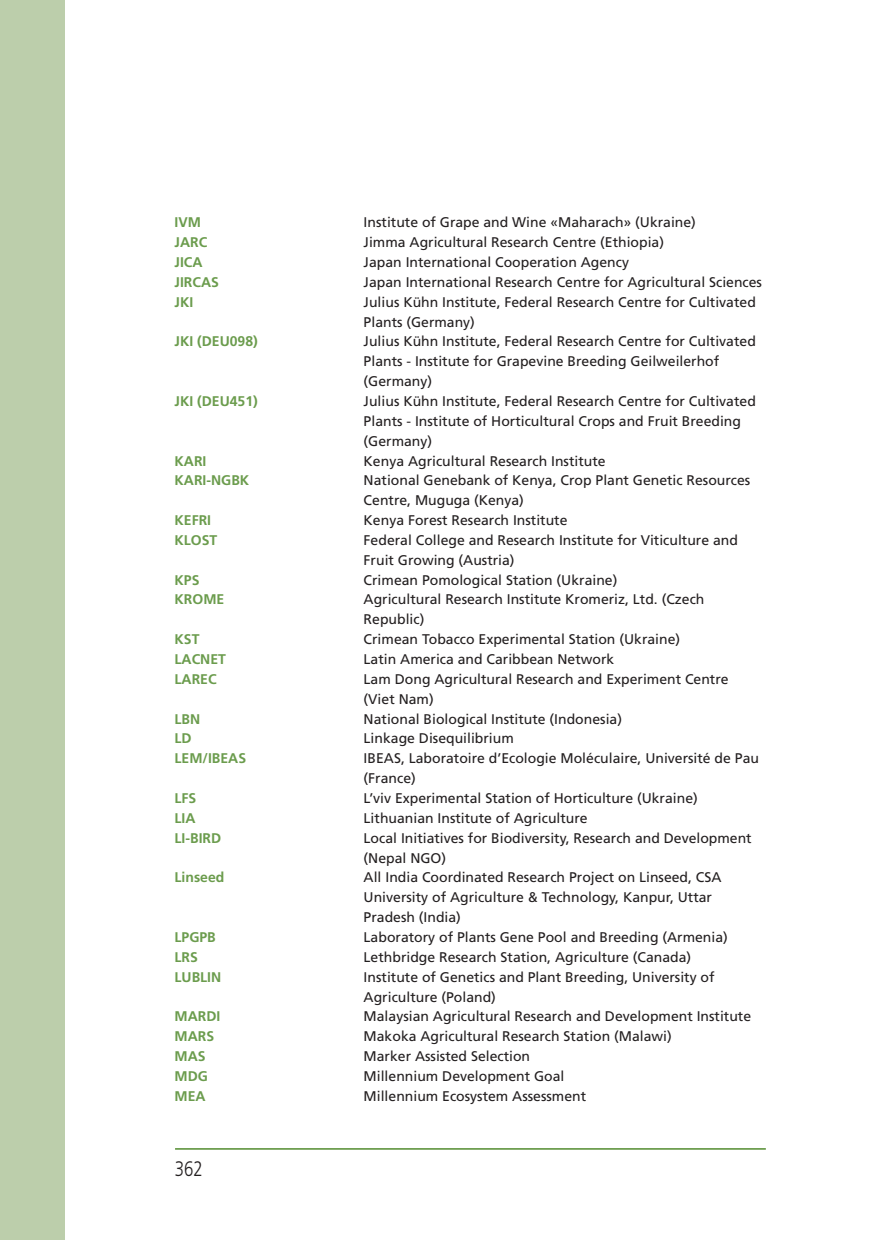
<style>
.page{position:relative;width:870px;height:1241px;background:#fff}
.page>*{position:absolute;margin:0;border:0;box-sizing:border-box;transform-origin:0 0}
.t1{font:300 21px "Frutiger LT Std";color:#231f20;scale:.8 1}
.t2{font:14px/19.8px "Frutiger LT Std";color:#231f20}
.t3{font:700 14px "Frutiger LT Std";color:#6b9c4d}
</style>
<div class="page">
<div style="left:1px;top:0;width:64px;height:1239px;background:#bcceab"></div>
<hr style="left:175px;top:1148px;width:591px;height:1px;background:#6b9c4d">
<p class="t3" style="left:175px;top:216px;width:28px">IVM</p>
<p class="t2" style="left:364px;top:213px;width:334px">Institute of Grape and Wine «Maharach» (Ukraine)</p>
<p class="t3" style="left:175px;top:236px;width:34px">JARC</p>
<p class="t2" style="left:364px;top:233px;width:302px">Jimma Agricultural Research Centre (Ethiopia)</p>
<p class="t3" style="left:175px;top:256px;width:29px">JICA</p>
<p class="t2" style="left:364px;top:253px;width:267px">Japan International Cooperation Agency</p>
<p class="t3" style="left:175px;top:276px;width:46px">JIRCAS</p>
<p class="t2" style="left:364px;top:273px;width:400px">Japan International Research Centre for Agricultural Sciences</p>
<p class="t3" style="left:175px;top:296px;width:20px">JKI</p>
<p class="t2" style="left:364px;top:292px;width:394px">Julius Kühn Institute, Federal Research Centre for Cultivated<br>Plants (Germany)</p>
<p class="t3" style="left:175px;top:335px;width:85px">JKI (DEU098)</p>
<p class="t2" style="left:364px;top:332px;width:394px">Julius Kühn Institute, Federal Research Centre for Cultivated<br>Plants - Institute for Grapevine Breeding Geilweilerhof (Germany)</p>
<p class="t3" style="left:175px;top:395px;width:85px">JKI (DEU451)</p>
<p class="t2" style="left:364px;top:392px;width:394px">Julius Kühn Institute, Federal Research Centre for Cultivated<br>Plants - Institute of Horticultural Crops and Fruit Breeding (Germany)</p>
<p class="t3" style="left:175px;top:454px;width:33px">KARI</p>
<p class="t2" style="left:364px;top:451px;width:243px">Kenya Agricultural Research Institute</p>
<p class="t3" style="left:175px;top:474px;width:76px">KARI-NGBK</p>
<p class="t2" style="left:364px;top:471px;width:388px">National Genebank of Kenya, Crop Plant Genetic Resources<br>Centre, Muguga (Kenya)</p>
<p class="t3" style="left:175px;top:514px;width:38px">KEFRI</p>
<p class="t2" style="left:364px;top:511px;width:205px">Kenya Forest Research Institute</p>
<p class="t3" style="left:175px;top:534px;width:44px">KLOST</p>
<p class="t2" style="left:364px;top:531px;width:376px">Federal College and Research Institute for Viticulture and<br>Fruit Growing (Austria)</p>
<p class="t3" style="left:175px;top:573px;width:26px">KPS</p>
<p class="t2" style="left:364px;top:570px;width:255px">Crimean Pomological Station (Ukraine)</p>
<p class="t3" style="left:175px;top:593px;width:51px">KROME</p>
<p class="t2" style="left:364px;top:590px;width:342px">Agricultural Research Institute Kromeriz, Ltd. (Czech<br>Republic)</p>
<p class="t3" style="left:175px;top:633px;width:26px">KST</p>
<p class="t2" style="left:364px;top:630px;width:318px">Crimean Tobacco Experimental Station (Ukraine)</p>
<p class="t3" style="left:175px;top:653px;width:53px">LACNET</p>
<p class="t2" style="left:364px;top:650px;width:252px">Latin America and Caribbean Network</p>
<p class="t3" style="left:175px;top:673px;width:43px">LAREC</p>
<p class="t2" style="left:364px;top:669px;width:366px">Lam Dong Agricultural Research and Experiment Centre (Viet Nam)</p>
<p class="t3" style="left:175px;top:712px;width:27px">LBN</p>
<p class="t2" style="left:364px;top:709px;width:260px">National Biological Institute (Indonesia)</p>
<p class="t3" style="left:175px;top:732px;width:19px">LD</p>
<p class="t2" style="left:364px;top:729px;width:152px">Linkage Disequilibrium</p>
<p class="t3" style="left:175px;top:752px;width:73px">LEM/IBEAS</p>
<p class="t2" style="left:364px;top:749px;width:397px">IBEAS, Laboratoire d’Ecologie Moléculaire, Université de Pau (France)</p>
<p class="t3" style="left:175px;top:792px;width:23px">LFS</p>
<p class="t2" style="left:364px;top:788px;width:336px">L’viv Experimental Station of Horticulture (Ukraine)</p>
<p class="t3" style="left:175px;top:812px;width:22px">LIA</p>
<p class="t2" style="left:364px;top:808px;width:226px">Lithuanian Institute of Agriculture</p>
<p class="t3" style="left:175px;top:831px;width:48px">LI-BIRD</p>
<p class="t2" style="left:364px;top:828px;width:389px">Local Initiatives for Biodiversity, Research and Development (Nepal NGO)</p>
<p class="t3" style="left:175px;top:871px;width:51px">Linseed</p>
<p class="t2" style="left:364px;top:868px;width:359px">All India Coordinated Research Project on Linseed, CSA<br>University of Agriculture &amp; Technology, Kanpur, Uttar<br>Pradesh (India)</p>
<p class="t3" style="left:175px;top:931px;width:43px">LPGPB</p>
<p class="t2" style="left:364px;top:927px;width:366px">Laboratory of Plants Gene Pool and Breeding (Armenia)</p>
<p class="t3" style="left:175px;top:950px;width:25px">LRS</p>
<p class="t2" style="left:364px;top:947px;width:329px">Lethbridge Research Station, Agriculture (Canada)</p>
<p class="t3" style="left:175px;top:970px;width:48px">LUBLIN</p>
<p class="t2" style="left:364px;top:967px;width:352px">Institute of Genetics and Plant Breeding, University of<br>Agriculture (Poland)</p>
<p class="t3" style="left:175px;top:1010px;width:47px">MARDI</p>
<p class="t2" style="left:364px;top:1007px;width:389px">Malaysian Agricultural Research and Development Institute</p>
<p class="t3" style="left:175px;top:1030px;width:41px">MARS</p>
<p class="t2" style="left:364px;top:1027px;width:310px">Makoka Agricultural Research Station (Malawi)</p>
<p class="t3" style="left:175px;top:1050px;width:33px">MAS</p>
<p class="t2" style="left:364px;top:1046px;width:168px">Marker Assisted Selection</p>
<p class="t3" style="left:175px;top:1070px;width:35px">MDG</p>
<p class="t2" style="left:364px;top:1066px;width:202px">Millennium Development Goal</p>
<p class="t3" style="left:175px;top:1089px;width:33px">MEA</p>
<p class="t2" style="left:364px;top:1086px;width:224px">Millennium Ecosystem Assessment</p>
<h1 class="t1" style="left:175px;top:1160px;width:37px">362</h1>
</div>
